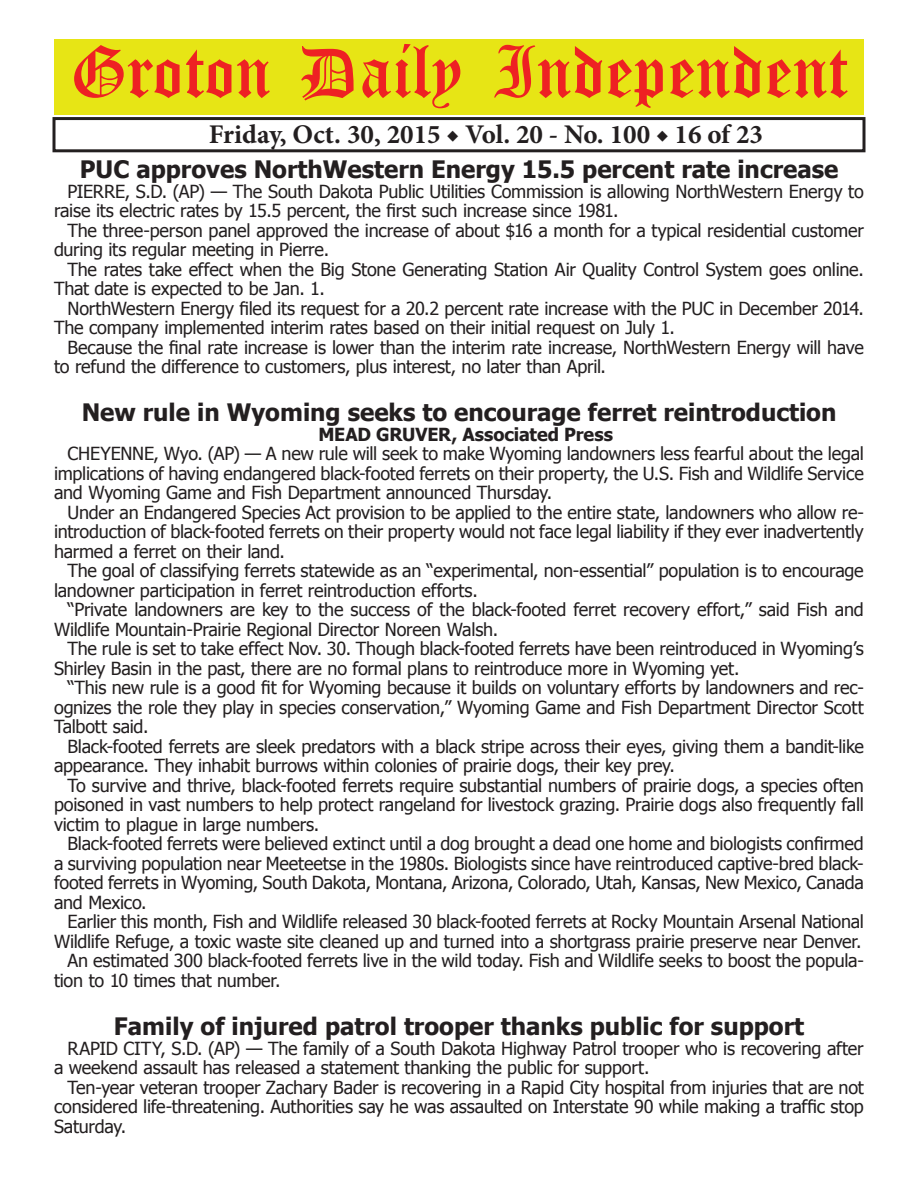
<style>
.page{position:relative;width:918px;height:1188px;background:#fff}
.page>*{position:absolute;margin:0;border:0;box-sizing:border-box;transform-origin:0 0}
.t1{font:54px "Old English Five";color:#ee2123}
.t2{font:700 27px "Minion Pro";color:#231f20}
.t3{font:700 24px "Tahoma";color:#231f20}
.t4{font:18px/19.5px "Tahoma";letter-spacing:-.01em;color:#231f20}
.t5{font:700 18px "Tahoma";letter-spacing:-.005em;color:#231f20}
</style>
<div class="page">
<div style="left:52px;top:117px;width:814px;height:35px;border:3px solid #231f20"></div>
<div style="left:54px;top:40px;width:810px;height:75px;background:#e7e515"></div>
<h1 class="t1" style="left:70px;top:47px;width:779px">Groton Daily Independent</h1>
<h2 class="t2" style="left:209px;top:116px;width:556px">Friday, Oct. 30, 2015 ◆ Vol. 20 - No. 100 ◆ 16 of 23</h2>
<h3 class="t3" style="left:80px;top:153px;width:760px">PUC approves NorthWestern Energy 15.5 percent rate increase</h3>
<p class="t4" style="left:54px;top:181px;width:811px;text-indent:14px">PIERRE, S.D. (AP) — The South Dakota Public Utilities Commission is allowing NorthWestern Energy to raise its electric rates by 15.5 percent, the first such increase since 1981.</p>
<p class="t4" style="left:54px;top:220px;width:811px;text-indent:14px">The three-person panel approved the increase of about $16 a month for a typical residential customer during its regular meeting in Pierre.</p>
<p class="t4" style="left:54px;top:259px;width:811px;text-indent:14px">The rates take effect when the Big Stone Generating Station Air Quality Control System goes online.<br>That date is expected to be Jan. 1.</p>
<p class="t4" style="left:54px;top:298px;width:811px;text-indent:14px">NorthWestern Energy filed its request for a 20.2 percent rate increase with the PUC in December 2014.<br>The company implemented interim rates based on their initial request on July 1.</p>
<p class="t4" style="left:54px;top:337px;width:811px;text-indent:14px">Because the final rate increase is lower than the interim rate increase, NorthWestern Energy will have to refund the difference to customers, plus interest, no later than April.</p>
<h3 class="t3" style="left:82px;top:396px;width:756px">New rule in Wyoming seeks to encourage ferret reintroduction</h3>
<p class="t5" style="left:318px;top:422px;width:296px">MEAD GRUVER, Associated Press</p>
<p class="t4" style="left:54px;top:443px;width:812px;text-align:justify;text-indent:14px">CHEYENNE, Wyo. (AP) — A new rule will seek to make Wyoming landowners less fearful about the legal implications of having endangered black-footed ferrets on their property, the U.S. Fish and Wildlife Service and Wyoming Game and Fish Department announced Thursday.</p>
<p class="t4" style="left:54px;top:502px;width:811px;text-align:justify;text-indent:13px">Under an Endangered Species Act provision to be applied to the entire state, landowners who allow re&shy;introduction of black-footed ferrets on their property would not face legal liability if they ever inadvertently harmed a ferret on their land.</p>
<p class="t4" style="left:54px;top:560px;width:811px;text-indent:14px">The goal of classifying ferrets statewide as an “experimental, non-essential” population is to encourage landowner participation in ferret reintroduction efforts.</p>
<p class="t4" style="left:54px;top:599px;width:811px;text-indent:14px">“Private landowners are key to the success of the black-footed ferret recovery effort,” said Fish and<br>Wildlife Mountain-Prairie Regional Director Noreen Walsh.</p>
<p class="t4" style="left:54px;top:638px;width:812px;text-indent:14px">The rule is set to take effect Nov. 30. Though black-footed ferrets have been reintroduced in Wyoming’s<br>Shirley Basin in the past, there are no formal plans to reintroduce more in Wyoming yet.</p>
<p class="t4" style="left:54px;top:677px;width:811px;text-align:justify;text-indent:14px">“This new rule is a good fit for Wyoming because it builds on voluntary efforts by landowners and rec&shy;ognizes the role they play in species conservation,” Wyoming Game and Fish Department Director Scott Talbott said.</p>
<p class="t4" style="left:54px;top:736px;width:811px;text-indent:14px">Black-footed ferrets are sleek predators with a black stripe across their eyes, giving them a bandit-like appearance. They inhabit burrows within colonies of prairie dogs, their key prey.</p>
<p class="t4" style="left:54px;top:775px;width:811px;text-align:justify;text-indent:14px">To survive and thrive, black-footed ferrets require substantial numbers of prairie dogs, a species often poisoned in vast numbers to help protect rangeland for livestock grazing. Prairie dogs also frequently fall victim to plague in large numbers.</p>
<p class="t4" style="left:54px;top:833px;width:811px;text-align:justify;text-indent:14px">Black-footed ferrets were believed extinct until a dog brought a dead one home and biologists confirmed a surviving population near Meeteetse in the 1980s. Biologists since have reintroduced captive-bred black&shy;footed ferrets in Wyoming, South Dakota, Montana, Arizona, Colorado, Utah, Kansas, New Mexico, Canada and Mexico.</p>
<p class="t4" style="left:68px;top:911px;width:798px">Earlier this month, Fish and Wildlife released 30 black-footed ferrets at Rocky Mountain Arsenal National</p>
<p class="t4" style="left:54px;top:931px;width:809px">Wildlife Refuge, a toxic waste site cleaned up and turned into a shortgrass prairie preserve near Denver.</p>
<p class="t4" style="left:68px;top:950px;width:798px">An estimated 300 black-footed ferrets live in the wild today. Fish and Wildlife seeks to boost the popula-</p>
<p class="t4" style="left:54px;top:970px;width:228px">tion to 10 times that number.</p>
<h3 class="t3" style="left:114px;top:1010px;width:692px">Family of injured patrol trooper thanks public for support</h3>
<p class="t4" style="left:54px;top:1038px;width:811px;text-indent:14px">RAPID CITY, S.D. (AP) — The family of a South Dakota Highway Patrol trooper who is recovering after a weekend assault has released a statement thanking the public for support.</p>
<p class="t4" style="left:54px;top:1077px;width:811px;text-align:justify;text-indent:14px">Ten-year veteran trooper Zachary Bader is recovering in a Rapid City hospital from injuries that are not considered life-threatening. Authorities say he was assaulted on Interstate 90 while making a traffic stop Saturday.</p>
</div>
